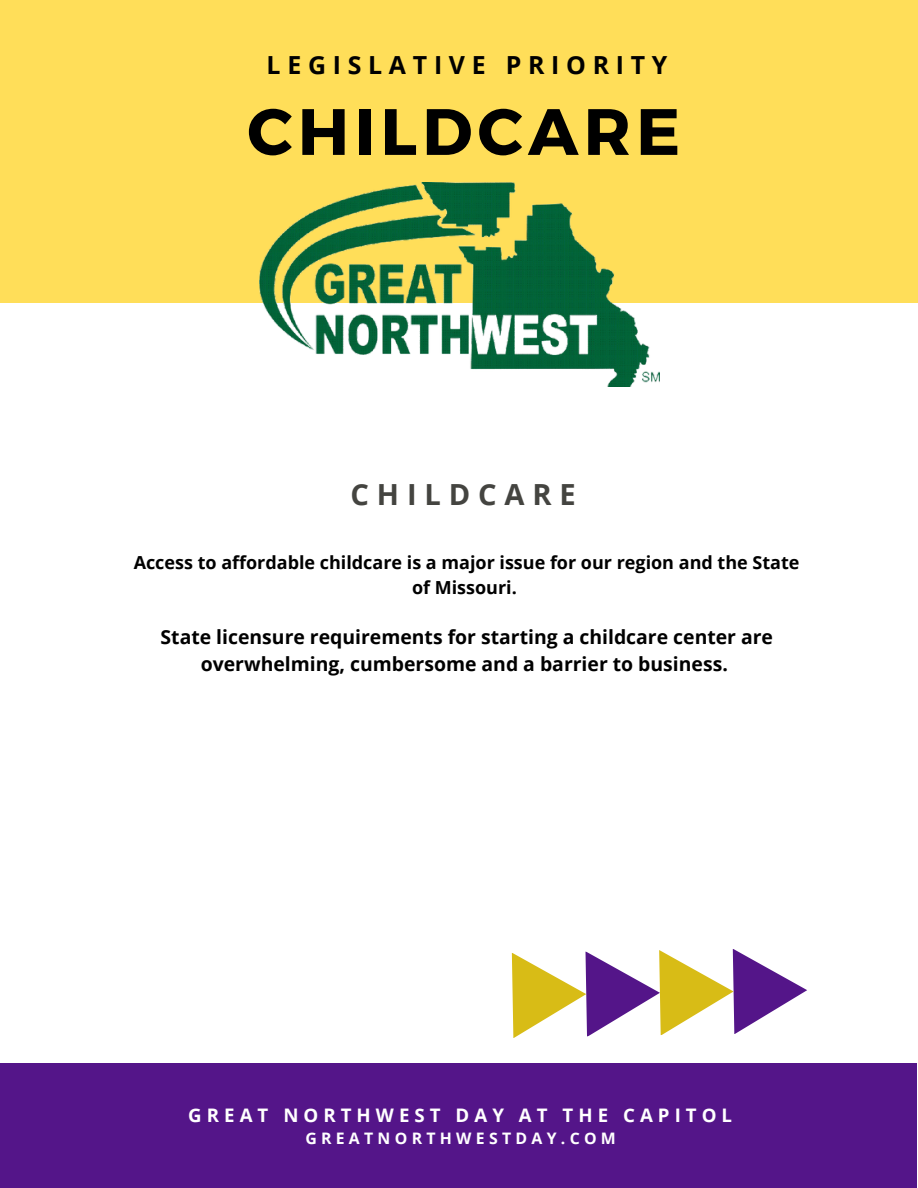
<style>
.page{position:relative;width:918px;height:1188px;background:#fff}
.page>*{position:absolute;margin:0;border:0;box-sizing:border-box;transform-origin:0 0}
.t1{font:700 65.4px "Montserrat";letter-spacing:.08em;color:#000}
.t2{font:700 29.1px "Open Sans";letter-spacing:.27em;color:#444440}
.t3{font:700 24.9px "Open Sans";letter-spacing:.27em;color:#000}
.t4{font:700 19.35px/27px "Open Sans";color:#000;text-align:center}
.t5{font:700 18.6px "Open Sans";letter-spacing:.27em;color:#fff}
.t6{font:700 18px/24.8px "Open Sans";color:#000;text-align:center}
.t7{font:700 15.9px "Open Sans";letter-spacing:.27em;color:#fff}
</style>
<div class="page">
<div style="left:0;top:0;width:918px;height:303px;background:#ffde59"></div>
<img style="left:259px;top:183px;width:401px;height:203px">
<div style="left:0;top:1063px;width:917px;height:125px;background:#541589"></div>
<svg style="left:512px;top:949px;width:295px;height:89px"></svg>
<p class="t3" style="left:267px;top:48px;width:402px">LEGISLATIVE PRIORITY</p>
<p class="t1" style="left:247px;top:89px;width:434px">CHILDCARE</p>
<p class="t2" style="left:351px;top:474px;width:227px">CHILDCARE</p>
<p class="t6" style="left:134px;top:550px;width:667px">Access to affordable childcare is a major issue for our region and the State of Missouri.</p>
<p class="t4" style="left:161px;top:623px;width:614px">State licensure requirements for starting a childcare center are overwhelming, cumbersome and a barrier to business.</p>
<p class="t5" style="left:188px;top:1102px;width:545px">GREAT NORTHWEST DAY AT THE CAPITOL</p>
<p class="t7" style="left:305px;top:1127px;width:312px">GREATNORTHWESTDAY.COM</p>
<p class="t7" style="left:310px;top:1127px;width:312px">GREATNORTHWESTDAY.COM</p>
</div>
